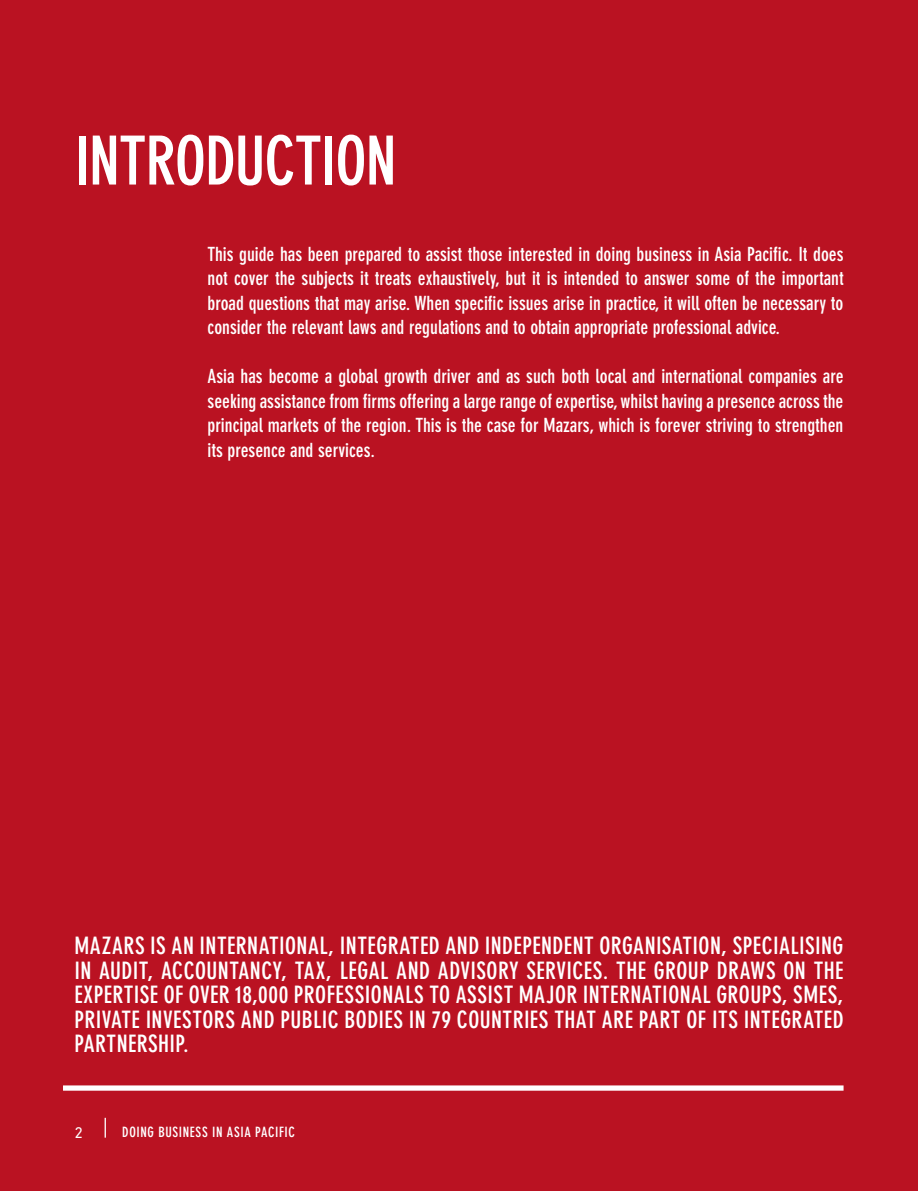
<style>
.page{position:relative;width:918px;height:1191px;background:#ba1222}
.page>*{position:absolute;margin:0;border:0;box-sizing:border-box;transform-origin:0 0}
.t1{font:700 condensed 66.5px "DIN Neuzeit Grotesk Std";letter-spacing:-.015em;color:#fff}
.t2{font:700 condensed 23.62px/24.5px "DIN Neuzeit Grotesk Std";letter-spacing:.02em;color:#fff;text-align:justify}
.t3{font:700 condensed 19.25px/24.5px "DIN Neuzeit Grotesk Std";color:#fff;text-align:justify}
.t4{font:15.75px "DIN Next LT Pro";color:#fff}
.t5{font:700 condensed 14px "DIN Neuzeit Grotesk Std";letter-spacing:.04em;color:#fff}
</style>
<div class="page">
<svg style="left:105px;top:1117px;width:1px;height:20px"></svg>
<div style="left:63px;top:1085px;width:780px;height:5px;background:#fff"></div>
<h1 class="t1" style="left:74px;top:122px;width:324px">INTRODUCTION</h1>
<p class="t3" style="left:208px;top:242px;width:637px">This guide has been prepared to assist those interested in doing business in Asia Pacific. It does not cover the subjects it treats exhaustively, but it is intended to answer some of the important broad questions that may arise. When specific issues arise in practice, it will often be necessary to consider the relevant laws and regulations and to obtain appropriate professional advice.</p>
<p class="t3" style="left:208px;top:364px;width:637px">Asia has become a global growth driver and as such both local and international companies are seeking assistance from firms offering a large range of expertise, whilst having a presence across the principal markets of the region. This is the case for Mazars, which is forever striving to strengthen its presence and services.</p>
<p class="t2" style="left:74px;top:933px;width:771px">MAZARS IS AN INTERNATIONAL, INTEGRATED AND INDEPENDENT ORGANISATION, SPECIALISING IN AUDIT, ACCOUNTANCY, TAX, LEGAL AND ADVISORY SERVICES. THE GROUP DRAWS ON THE EXPERTISE OF OVER 18,000 PROFESSIONALS TO ASSIST MAJOR INTERNATIONAL GROUPS, SMES, PRIVATE INVESTORS AND PUBLIC BODIES IN 79 COUNTRIES THAT ARE PART OF ITS INTEGRATED PARTNERSHIP.</p>
<p class="t4" style="left:74px;top:1123px;width:10px">2</p>
<p class="t5" style="left:122px;top:1123px;width:174px">DOING BUSINESS IN ASIA PACIFIC</p>
</div>
